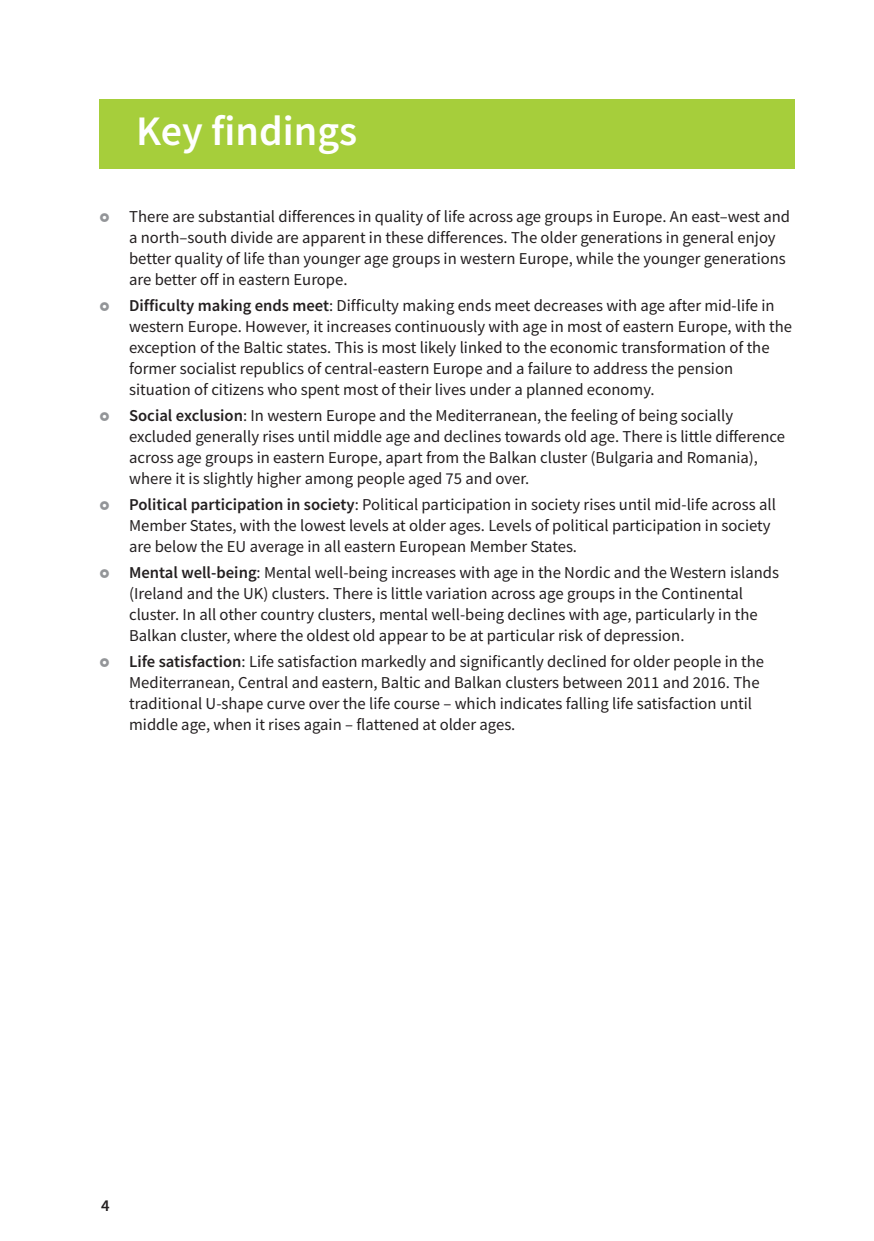
<style>
.page{position:relative;width:874px;height:1241px;background:#fff}
.page>*{position:absolute;margin:0;border:0;box-sizing:border-box;transform-origin:0 0}
.t1{font:600 42px "Source Sans Pro";color:#fff}
.t2{font:16.62px/21px "Source Sans Pro";color:#231f20}
.t3{font:600 16.62px "Source Sans Pro";color:#231f20}
.s1{font-weight:600}
</style>
<div class="page">
<div style="left:99px;top:99px;width:695px;height:70px;background:#a6ce3b"></div>
<h1 class="t1" style="left:136px;top:103px;width:223px">Key findings</h1>
<p class="t2" style="left:129px;top:206px;width:662px">There are substantial differences in quality of life across age groups in Europe. An east–west and a north–south divide are apparent in these differences. The older generations in general enjoy better quality of life than younger age groups in western Europe, while the younger generations are better off in eastern Europe.</p>
<p class="t2" style="left:129px;top:295px;width:664px"><span class="s1">Difficulty making ends meet</span>: Difficulty making ends meet decreases with age after mid-life in western Europe. However, it increases continuously with age in most of eastern Europe, with the exception of the Baltic states. This is most likely linked to the economic transformation of the former socialist republics of central-eastern Europe and a failure to address the pension situation of citizens who spent most of their lives under a planned economy.</p>
<p class="t2" style="left:129px;top:404px;width:657px"><span class="s1">Social exclusion</span>: In western Europe and the Mediterranean, the feeling of being socially excluded generally rises until middle age and declines towards old age. There is little difference across age groups in eastern Europe, apart from the Balkan cluster (Bulgaria and Romania), where it is slightly higher among people aged 75 and over.</p>
<p class="t2" style="left:129px;top:493px;width:648px"><span class="s1">Political participation in society</span>: Political participation in society rises until mid-life across all<br>Member States, with the lowest levels at older ages. Levels of political participation in society are below the EU average in all eastern European Member States.</p>
<p class="t2" style="left:129px;top:561px;width:651px"><span class="s1">Mental well-being</span>: Mental well-being increases with age in the Nordic and the Western islands (Ireland and the UK) clusters. There is little variation across age groups in the Continental cluster. In all other country clusters, mental well-being declines with age, particularly in the Balkan cluster, where the oldest old appear to be at particular risk of depression.</p>
<p class="t2" style="left:129px;top:650px;width:636px"><span class="s1">Life satisfaction</span>: Life satisfaction markedly and significantly declined for older people in the Mediterranean, Central and eastern, Baltic and Balkan clusters between 2011 and 2016. The traditional U-shape curve over the life course – which indicates falling life satisfaction until middle age, when it rises again – flattened at older ages.</p>
<p class="t3" style="left:101px;top:1194px;width:10px">4</p>
</div>
